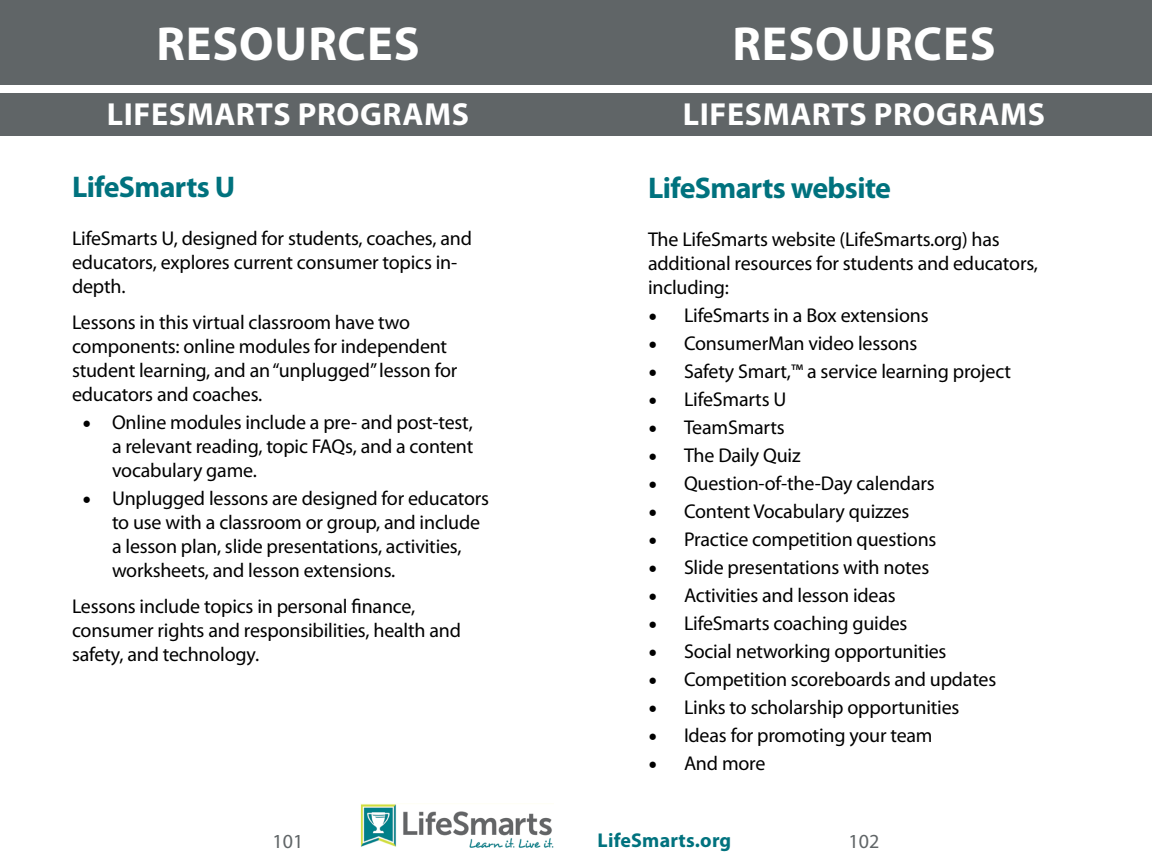
<style>
.page{position:relative;width:1152px;height:864px;background:#fff}
.page>*{position:absolute;margin:0;border:0;box-sizing:border-box;transform-origin:0 0}
.t1{font:700 48px "Myriad Pro";letter-spacing:.02em;color:#fff}
.t2{font:700 32px "Myriad Pro";letter-spacing:.02em;color:#fff}
.t3{font:700 30px "Myriad Pro";letter-spacing:-.02em;color:#00727e}
.t4{font:20px/24px "Myriad Pro";letter-spacing:-.01em;color:#000}
.t5{font:700 20px "Myriad Pro";letter-spacing:.01em;color:#00727e}
.t6{font:20px "Myriad Pro";color:#606567}
.s1{font-family:"Minion Pro";font-size:24px}
</style>
<div class="page">
<img style="left:360px;top:804px;width:193px;height:44px">
<div style="left:0;top:90px;width:1152px;height:46px;background:#606567"></div>
<svg style="left:0;top:0;width:1152px;height:93px;background:#6d7274"></svg>
<h1 class="t1" style="left:156px;top:12px;width:260px">RESOURCES</h1>
<h1 class="t1" style="left:732px;top:12px;width:260px">RESOURCES</h1>
<h2 class="t2" style="left:107px;top:93px;width:83px">LIFESMARTS</h2>
<h2 class="t2" style="left:298px;top:93px;width:107px">PROGRAMS</h2>
<h2 class="t2" style="left:683px;top:93px;width:83px">LIFESMARTS</h2>
<h2 class="t2" style="left:874px;top:93px;width:107px">PROGRAMS</h2>
<h3 class="t3" style="left:72px;top:168px;width:161px">LIFESMARTS U</h3>
<p class="t4" style="left:72px;top:226px;width:402px">LifeSmarts U, designed for students, coaches, and educators, explores current consumer topics in&shy;depth.</p>
<p class="t4" style="left:72px;top:310px;width:387px">Lessons in this virtual classroom have two components: online modules for independent student learning, and an “unplugged” lesson for educators and coaches.</p>
<p class="t4" style="left:112px;top:410px;width:363px;text-align:justify;text-indent:-30px"><span class="s1">•</span> Online modules include a pre- and post-test, a relevant reading, topic FAQs, and a content vocabulary game.</p>
<p class="t4" style="left:112px;top:486px;width:379px;text-indent:-30px"><span class="s1">•</span> Unplugged lessons are designed for educators to use with a classroom or group, and include a lesson plan, slide presentations, activities, worksheets, and lesson extensions.</p>
<p class="t4" style="left:72px;top:594px;width:391px">Lessons include topics in personal finance, consumer rights and responsibilities, health and safety, and technology.</p>
<h3 class="t3" style="left:648px;top:168px;width:245px">LIFESMARTS WEBSITE</h3>
<p class="t4" style="left:648px;top:227px;width:392px">The LifeSmarts website (LifeSmarts.org) has additional resources for students and educators, including:</p>
<p class="t4" style="left:648px;top:303px;width:282px"><span class="s1">•</span> LifeSmarts in a Box extensions</p>
<p class="t4" style="left:648px;top:331px;width:271px"><span class="s1">•</span> ConsumerMan video lessons</p>
<p class="t4" style="left:648px;top:359px;width:365px"><span class="s1">•</span> Safety Smart,™ a service learning project</p>
<p class="t4" style="left:648px;top:387px;width:140px"><span class="s1">•</span> LifeSmarts U</p>
<p class="t4" style="left:648px;top:415px;width:138px"><span class="s1">•</span> TeamSmarts</p>
<p class="t4" style="left:648px;top:443px;width:154px"><span class="s1">•</span> The Daily Quiz</p>
<p class="t4" style="left:648px;top:471px;width:288px"><span class="s1">•</span> Question-of-the-Day calendars</p>
<p class="t4" style="left:648px;top:499px;width:263px"><span class="s1">•</span> Content Vocabulary quizzes</p>
<p class="t4" style="left:648px;top:527px;width:290px"><span class="s1">•</span> Practice competition questions</p>
<p class="t4" style="left:648px;top:555px;width:283px"><span class="s1">•</span> Slide presentations with notes</p>
<p class="t4" style="left:648px;top:583px;width:249px"><span class="s1">•</span> Activities and lesson ideas</p>
<p class="t4" style="left:648px;top:611px;width:261px"><span class="s1">•</span> LifeSmarts coaching guides</p>
<p class="t4" style="left:648px;top:639px;width:300px"><span class="s1">•</span> Social networking opportunities</p>
<p class="t4" style="left:648px;top:667px;width:350px"><span class="s1">•</span> Competition scoreboards and updates</p>
<p class="t4" style="left:648px;top:695px;width:313px"><span class="s1">•</span> Links to scholarship opportunities</p>
<p class="t4" style="left:648px;top:723px;width:286px"><span class="s1">•</span> Ideas for promoting your team</p>
<p class="t4" style="left:648px;top:751px;width:119px"><span class="s1">•</span> And more</p>
<p class="t6" style="left:273px;top:829px;width:32px">101</p>
<p class="t5" style="left:598px;top:828px;width:135px">LIFESMARTS.ORG</p>
<p class="t6" style="left:849px;top:829px;width:32px">102</p>
</div>
